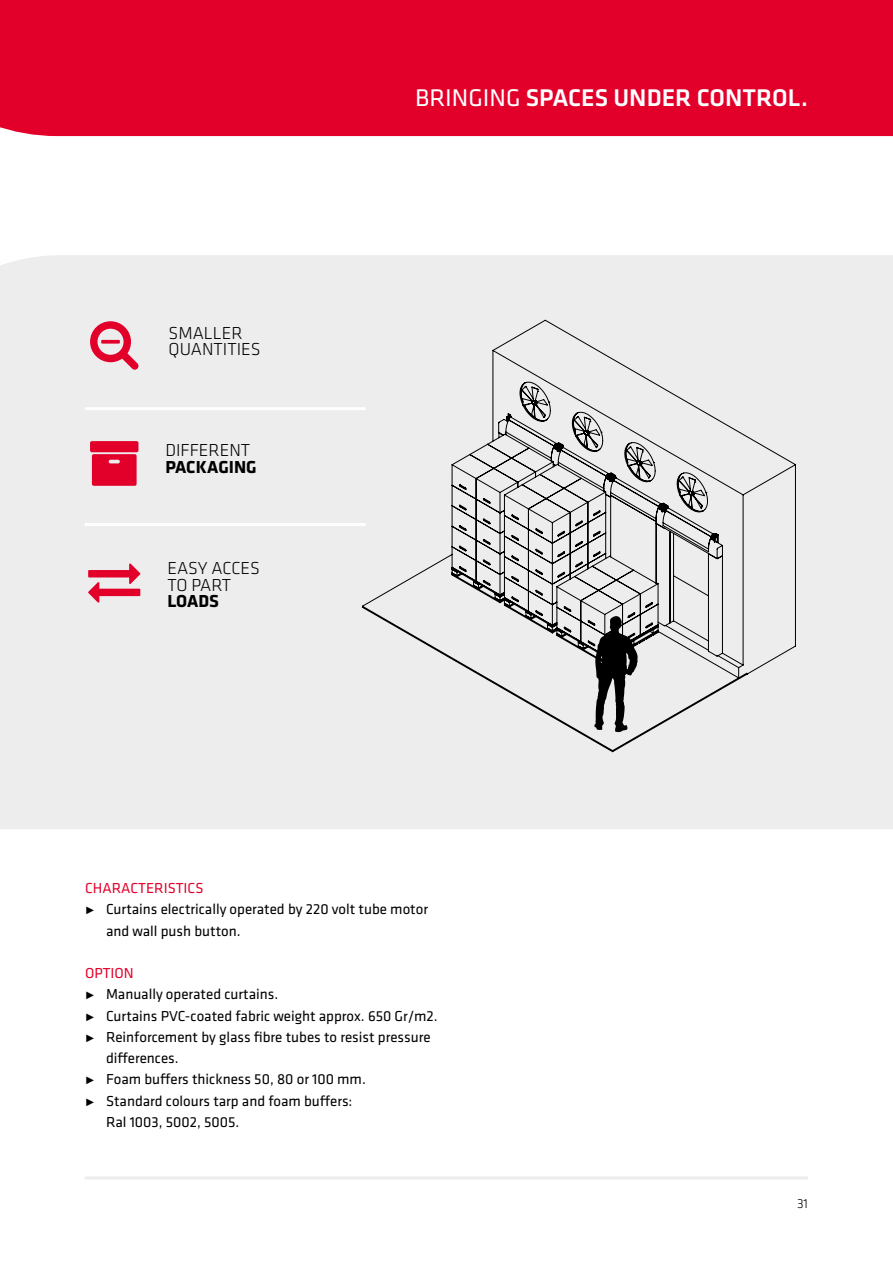
<style>
.page{position:relative;width:893px;height:1263px;background:#fff}
.page>*{position:absolute;margin:0;border:0;box-sizing:border-box;transform-origin:0 0}
.t1{font:500 25.05px "Klavika";color:#fff}
.t2{font:300 18px/16.5px "Klavika";color:#000}
.t3{font:700 18px "Klavika";color:#000}
.t4{font:15px/21.3px "Klavika";color:#000}
.t5{font:15px "Klavika";color:#e2002b}
.t6{font:300 13.5px "Klavika";color:#000}
.s1{font-weight:400}
</style>
<div class="page">
<div style="left:0;top:255px;width:893px;height:574px;background:#ededee"></div>
<div style="left:0;top:0;width:893px;height:136px;background:#e2002b"></div>
<hr style="left:85px;top:1176px;width:723px;height:3px;background:#ededee">
<hr style="left:85px;top:407px;width:281px;height:3px;background:#fff">
<hr style="left:85px;top:523px;width:281px;height:3px;background:#fff">
<svg style="left:362px;top:320px;width:434px;height:432px"></svg>
<svg style="left:594px;top:616px;width:44px;height:116px"></svg>
<div style="left:88px;top:563px;width:52px;height:40px;background:#ededee"></div>
<div style="left:90px;top:441px;width:48px;height:45px;background:#ededee"></div>
<div style="left:90px;top:321px;width:48px;height:49px;background:#ededee"></div>
<p class="t2" style="left:169px;top:325px;width:93px">SMALLER<br>QUANTITIES</p>
<p class="t2" style="left:165px;top:443px;width:86px">DIFFERENT</p>
<p class="t3" style="left:165px;top:460px;width:93px">PACKAGING</p>
<p class="t2" style="left:167px;top:560px;width:94px">EASY ACCES<br>TO PART</p>
<p class="t3" style="left:167px;top:594px;width:53px">LOADS</p>
<h1 class="t1" style="left:415px;top:89px;width:394px"><span class="s1">BrinGinG</span> SPACES UNDER CONTROL.</h1>
<p class="t5" style="left:85px;top:881px;width:120px">CHArACTEriSTiCS</p>
<p class="t4" style="left:106px;top:899px;width:323px;text-indent:-21px">˭ Curtains electrically operated by 220 volt tube motor and wall push button.</p>
<p class="t5" style="left:85px;top:967px;width:50px">OPTiOn</p>
<p class="t4" style="left:85px;top:984px;width:195px">˭ Manually operated curtains.</p>
<p class="t4" style="left:85px;top:1006px;width:354px">˭ Curtains PVC-coated fabric weight approx. 650 Gr/m2.</p>
<p class="t4" style="left:85px;top:1027px;width:347px">˭ reinforcement by glass fibre tubes to resist pressure</p>
<p class="t4" style="left:106px;top:1048px;width:74px">differences.</p>
<p class="t4" style="left:85px;top:1069px;width:282px">˭ Foam buffers thickness 50, 80 or 100 mm.</p>
<p class="t4" style="left:85px;top:1091px;width:269px">˭ Standard colours tarp and foam buffers:</p>
<p class="t4" style="left:106px;top:1112px;width:135px">ral 1003, 5002, 5005.</p>
<p class="t6" style="left:797px;top:1197px;width:12px">31</p>
</div>
